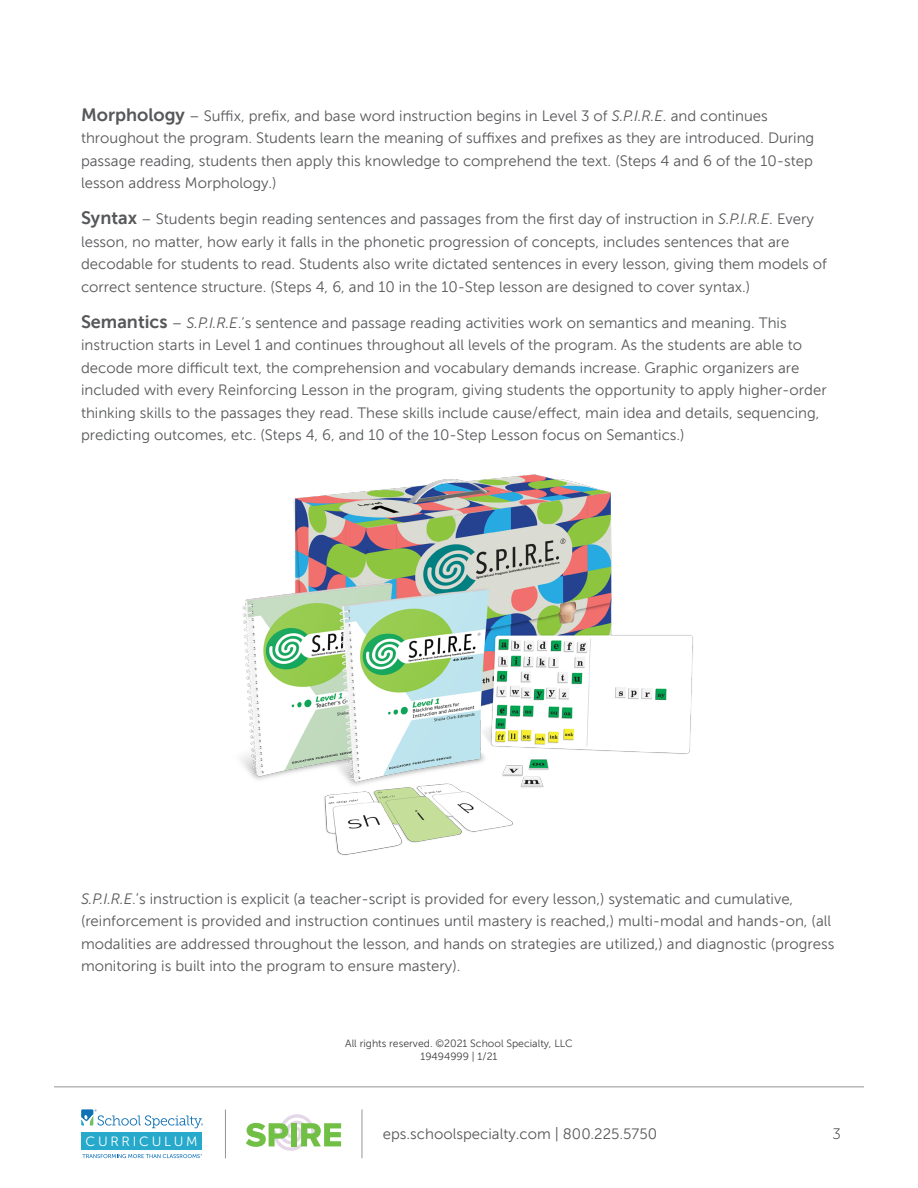
<style>
.page{position:relative;width:918px;height:1188px;background:#fff}
.page>*{position:absolute;margin:0;border:0;box-sizing:border-box;transform-origin:0 0}
.Body_Copy{font:15px/22.5px "Museo Sans 300";color:#57585a}
.t1{font:15px "Museo Sans 100";color:#231f20}
.t2{font:13.35px "Museo Sans 300";letter-spacing:.205em;color:#fff}
.t3{font:10.5px/13.5px "Museo Sans 300";color:#3e3e3f;text-align:center}
.s1{font-family:"Museo Sans 700";font-size:18px}
.s2{font-style:italic}
</style>
<div class="page">
<hr style="left:54px;top:1086px;width:810px;height:1px;background:#939598">
<svg style="left:81px;top:1109px;width:122px;height:19px"></svg>
<svg style="left:82px;top:1154px;width:120px;height:4px"></svg>
<div style="left:81px;top:1133px;width:121px;height:17px;background:#27a9cb"></div>
<hr style="left:225px;top:1110px;width:1px;height:48px;background:#939598">
<svg style="left:246px;top:1114px;width:95px;height:37px"></svg>
<hr style="left:362px;top:1109px;width:1px;height:49px;background:#939598">
<img style="left:241px;top:474px;width:452px;height:381px">
<p class="Body_Copy" style="left:81px;top:105px;width:735px"><span class="s1">Morphology</span> – Suffix, prefix, and base word instruction begins in Level 3 of <span class="s2">S.P.I.R.E</span>. and continues throughout the program. Students learn the meaning of suffixes and prefixes as they are introduced. During passage reading, students then apply this knowledge to comprehend the text. (Steps 4 and 6 of the 10-step lesson address Morphology.)</p>
<p class="Body_Copy" style="left:81px;top:208px;width:748px"><span class="s1">Syntax</span> – Students begin reading sentences and passages from the first day of instruction in <span class="s2">S.P.I.R.E</span>. Every lesson, no matter, how early it falls in the phonetic progression of concepts, includes sentences that are decodable for students to read. Students also write dictated sentences in every lesson, giving them models of correct sentence structure. (Steps 4, 6, and 10 in the 10-Step lesson are designed to cover syntax.)</p>
<p class="Body_Copy" style="left:81px;top:312px;width:747px"><span class="s1">Semantics</span> – <span class="s2">S.P.I.R.E</span>.’s sentence and passage reading activities work on semantics and meaning. This instruction starts in Level 1 and continues throughout all levels of the program. As the students are able to decode more difficult text, the comprehension and vocabulary demands increase. Graphic organizers are included with every Reinforcing Lesson in the program, giving students the opportunity to apply higher-order thinking skills to the passages they read. These skills include cause/effect, main idea and details, sequencing, predicting outcomes, etc. (Steps 4, 6, and 10 of the 10-Step Lesson focus on Semantics.)</p>
<p class="Body_Copy" style="left:81px;top:888px;width:755px"><span class="s2">S.P.I.R.E</span>.’s instruction is explicit (a teacher-script is provided for every lesson,) systematic and cumulative, (reinforcement is provided and instruction continues until mastery is reached,) multi-modal and hands-on, (all modalities are addressed throughout the lesson, and hands on strategies are utilized,) and diagnostic (progress monitoring is built into the program to ensure mastery).</p>
<p class="t3" style="left:345px;top:1037px;width:229px">All rights reserved. ©2021 School Specialty, LLC<br>19494999 | 1/21</p>
<p class="t2" style="left:86px;top:1135px;width:114px">CURRICULUM</p>
<p class="Body_Copy" style="left:383px;top:1123px;width:276px">eps.schoolspecialty.com | 800.225.5750</p>
<p class="t1" style="left:832px;top:1126px;width:10px">3</p>
</div>
